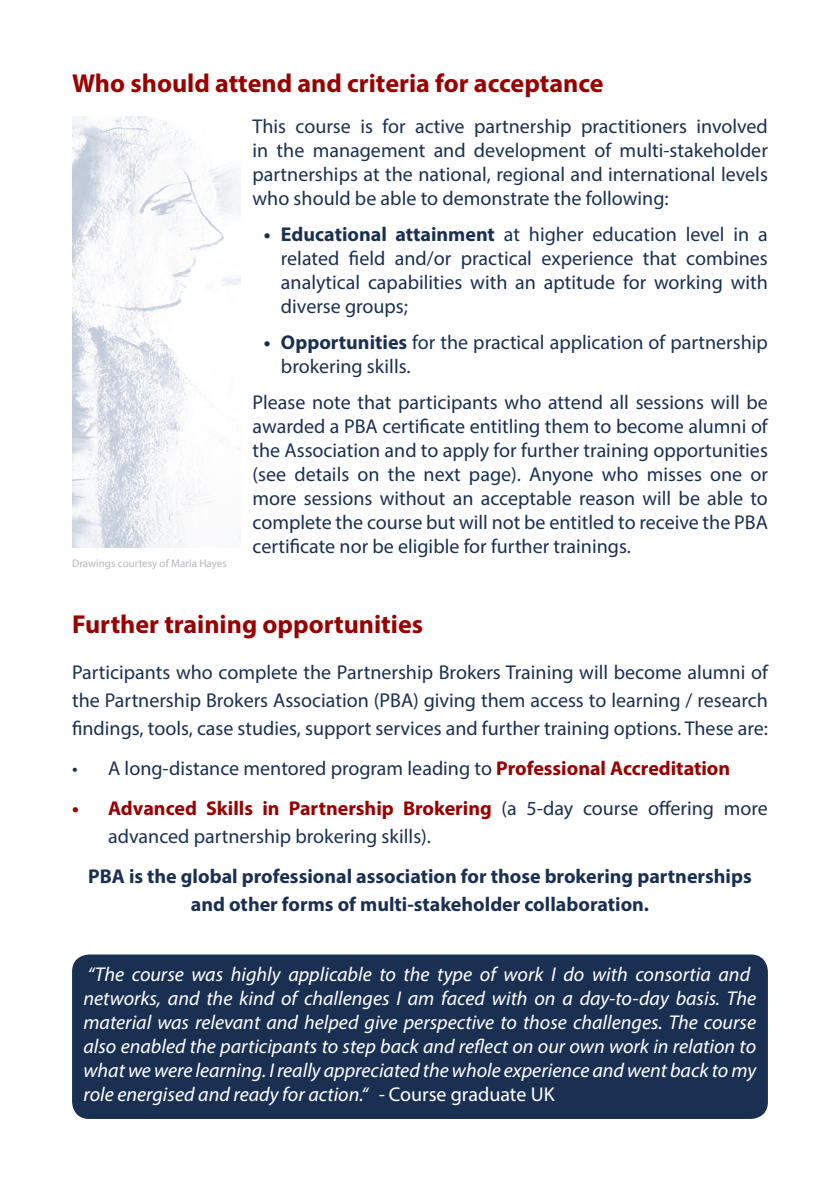
<style>
.page{position:relative;width:840px;height:1191px;background:#fff}
.page>*{position:absolute;margin:0;border:0;box-sizing:border-box;transform-origin:0 0}
.t1{font:700 26px "Myriad Pro";color:#900}
.t2{font:20px/24px "Myriad Pro";color:#1a3052;text-align:justify}
.t3{font:italic 20px/24px "Myriad Pro";color:#fff}
.t4{font:700 20px/28px "Myriad Pro";color:#1a3052;text-align:center}
.t5{font:11px "Myriad Pro";color:#b6b7bb}
.s1{font-weight:700}
.s2{font-weight:700;color:#900}
.s3{font-style:normal}
</style>
<div class="page">
<img style="left:72px;top:116px;width:168px;height:431px">
<div style="left:72px;top:954px;width:695px;height:165px;background:#1a3052;border-radius:17px"></div>
<p class="t1" style="left:72px;top:66px;width:532px">Who should attend and criteria for acceptance</p>
<p class="t2" style="left:252px;top:114px;width:516px">This course is for active partnership practitioners involved in the management and development of multi-stakeholder partnerships at the national, regional and international levels who should be able to demonstrate the following:</p>
<p class="t2" style="left:281px;top:222px;width:488px;text-indent:-17px"><span class="s1">• Educational attainment</span> at higher education level in a related field and/or practical experience that combines analytical capabilities with an aptitude for working with diverse groups;</p>
<p class="t2" style="left:281px;top:330px;width:488px;text-indent:-17px"><span class="s1">• Opportunities</span> for the practical application of partnership brokering skills.</p>
<p class="t2" style="left:252px;top:390px;width:516px">Please note that participants who attend all sessions will be awarded a PBA certificate entitling them to become alumni of the Association and to apply for further training opportunities (see details on the next page). Anyone who misses one or more sessions without an acceptable reason will be able to complete the course but will not be entitled to receive the PBA certificate nor be eligible for further trainings.</p>
<p class="t5" style="left:72px;top:556px;width:156px">Drawings courtesy of Maria Hayes</p>
<p class="t1" style="left:72px;top:607px;width:352px">Further training opportunities</p>
<p class="t2" style="left:72px;top:657px;width:697px;line-height:28px">Participants who complete the Partnership Brokers Training will become alumni of the Partnership Brokers Association (PBA) giving them access to learning / research findings, tools, case studies, support services and further training options. These are:</p>
<p class="t2" style="left:72px;top:755px;width:659px">• A long-distance mentored program leading to <span class="s2">Professional Accreditation</span></p>
<p class="t2" style="left:108px;top:793px;width:661px;line-height:28px;text-indent:-36px"><span class="s2">• Advanced Skills in Partnership Brokering</span> (a 5-day course offering more advanced partnership brokering skills).</p>
<p class="t4" style="left:88px;top:861px;width:664px">PBA is the global professional association for those brokering partnerships and other forms of multi-stakeholder collaboration.</p>
<p class="t3" style="left:83px;top:961px;width:674px">“The course was highly applicable to the type of work I do with consortia and networks, and the kind of challenges I am faced with on a day-to-day basis. The material was relevant and helped give perspective to those challenges. The course also enabled the participants to step back and reflect on our own work in relation to what we were learning. I really appreciated the whole experience and went back to my role energised and ready for action.“ - <span class="s3">Course graduate UK</span></p>
</div>
